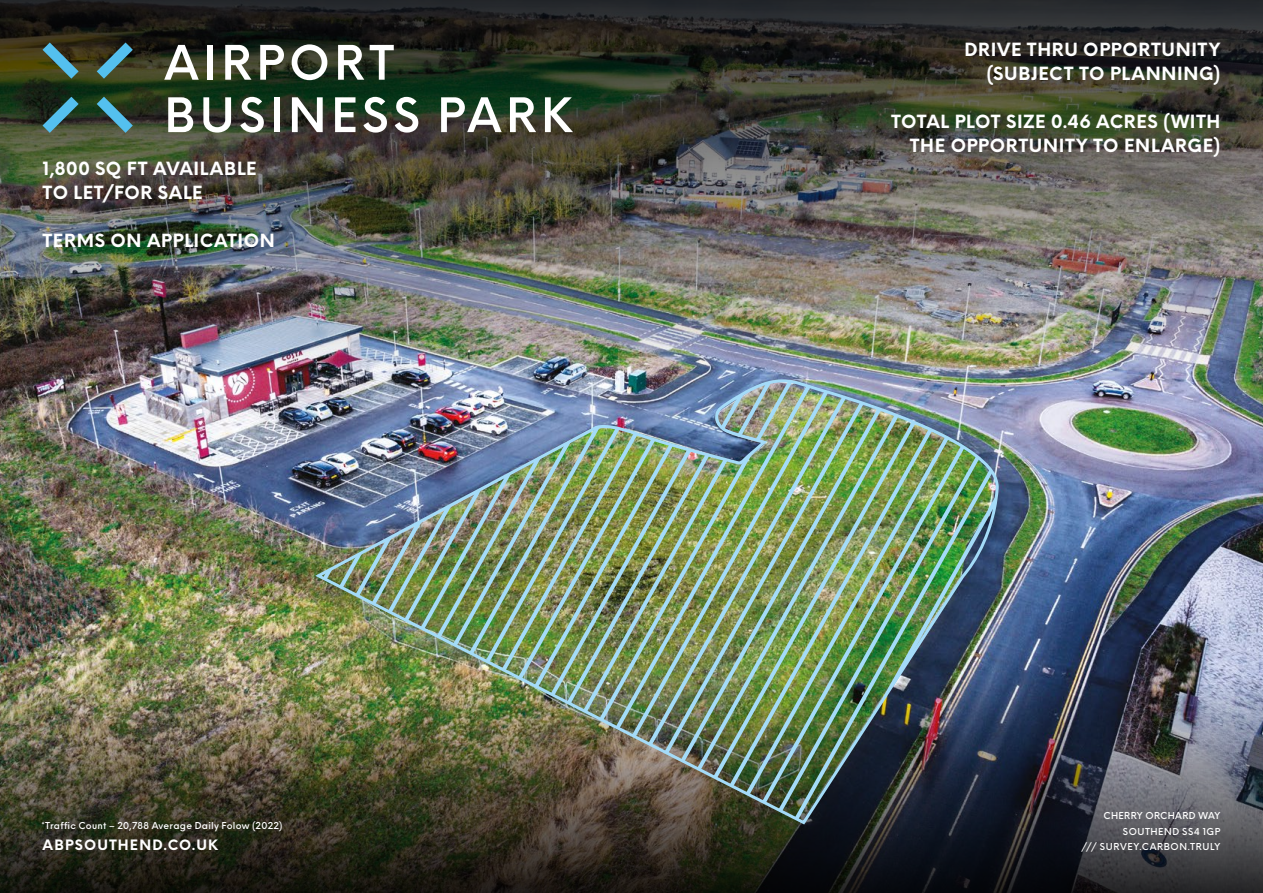
<style>
.page{position:relative;width:1263px;height:893px;background:#fff}
.page>*{position:absolute;margin:0;border:0;box-sizing:border-box;transform-origin:0 0}
.t1{font:700 17.7px/24px "Neue Einstellung";letter-spacing:.035em;color:#fff;text-align:right}
.t2{font:700 13.95px "Neue Einstellung";letter-spacing:.085em;color:#fff}
.t3{font:500 9.3px/15.6px "Neue Einstellung";letter-spacing:.055em;color:#fff;text-align:right}
.t4{font:500 9.3px "Neue Einstellung";letter-spacing:.035em;color:#fff}
</style>
<div class="page">
<img style="left:0;top:404px;width:1263px;height:257px">
<img style="left:0;top:661px;width:1263px;height:232px">
<img style="left:0;top:0;width:1263px;height:404px">
<svg style="left:164px;top:45px;width:35px;height:35px"></svg>
<div style="left:207px;top:45px;width:6px;height:35px;background:#fff"></div>
<svg style="left:225px;top:45px;width:26px;height:35px"></svg>
<svg style="left:260px;top:45px;width:24px;height:35px"></svg>
<svg style="left:292px;top:44px;width:35px;height:36px"></svg>
<svg style="left:338px;top:45px;width:26px;height:35px"></svg>
<svg style="left:370px;top:45px;width:24px;height:35px"></svg>
<svg style="left:168px;top:97px;width:25px;height:35px"></svg>
<svg style="left:203px;top:97px;width:28px;height:36px"></svg>
<svg style="left:240px;top:97px;width:24px;height:36px"></svg>
<div style="left:274px;top:97px;width:6px;height:35px;background:#fff"></div>
<svg style="left:292px;top:97px;width:31px;height:35px"></svg>
<svg style="left:335px;top:97px;width:20px;height:35px"></svg>
<svg style="left:363px;top:97px;width:24px;height:36px"></svg>
<svg style="left:395px;top:97px;width:23px;height:36px"></svg>
<svg style="left:441px;top:97px;width:61px;height:35px"></svg>
<svg style="left:510px;top:97px;width:26px;height:35px"></svg>
<svg style="left:545px;top:97px;width:28px;height:35px"></svg>
<svg style="left:43px;top:43px;width:36px;height:36px"></svg>
<svg style="left:97px;top:97px;width:36px;height:36px"></svg>
<svg style="left:97px;top:43px;width:36px;height:36px"></svg>
<svg style="left:43px;top:97px;width:36px;height:36px"></svg>
<img style="left:312px;top:378px;width:688px;height:448px">
<p class="t1" style="left:43px;top:157px;width:216px;text-align:left">1,800 SQ FT AVAILABLE<br>TO LET/FOR SALE</p>
<p class="t1" style="left:43px;top:229px;width:234px">TERMS ON APPLICATION</p>
<p class="t4" style="left:41px;top:820px;width:243px">*Traffic Count – 20,788 Average Daily Folow (2022)</p>
<p class="t2" style="left:43px;top:836px;width:177px">ABPSOUTHEND.CO.UK</p>
<p class="t1" style="left:964px;top:38px;width:258px">DRIVE THRU OPPORTUNITY (SUBJECT TO PLANNING)</p>
<p class="t1" style="left:891px;top:110px;width:331px">TOTAL PLOT SIZE 0.46 ACRES (WITH<br>THE OPPORTUNITY TO ENLARGE)</p>
<p class="t3" style="left:1081px;top:808px;width:140px">CHERRY ORCHARD WAY<br>SOUTHEND SS4 1GP<br>/// SURVEY.CARBON.TRULY</p>
</div>
